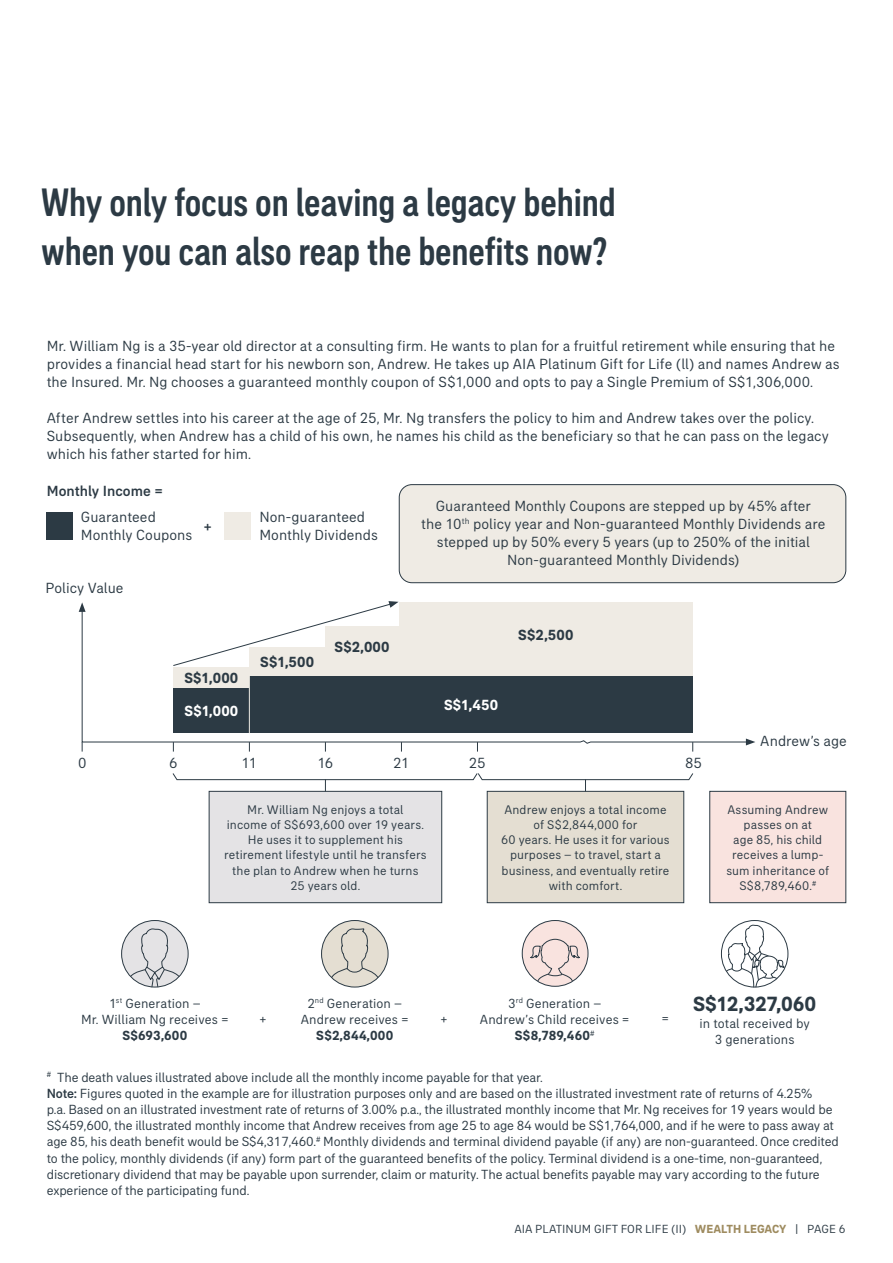
<style>
.page{position:relative;width:893px;height:1263px;background:#fff}
.page>*{position:absolute;margin:0;border:0;box-sizing:border-box;transform-origin:0 0}
.t1{font:500 condensed 40.5px/48.6px "AIA Everest";letter-spacing:-.005em;color:#2c3a44}
.t2{font:700 21px "AIA Everest";letter-spacing:-.015em;color:#2c3a44}
.t3{font:15px/18px "AIA Everest";color:#2c3a44}
.t4{font:700 15px "AIA Everest";letter-spacing:.015em;color:#2c3a44}
.t5{font:500 15px "AIA Everest";letter-spacing:.005em;color:#2c3a44}
.t6{font:700 15px "AIA Everest";letter-spacing:.015em;color:#fff}
.t7{font:13.5px/16.2px "AIA Everest";letter-spacing:-.01em;color:#2c3a44;text-align:center}
.t8{font:700 13.5px "AIA Everest";letter-spacing:.02em;color:#2c3a44}
.t9{font:12.75px/15.3px "AIA Everest";letter-spacing:.01em;color:#2c3a44;text-align:center}
.t10{font:12px "AIA Everest";color:#2c3a44}
.s1{font-weight:700}
.s2{font-weight:500}
.s3{font-weight:700;color:#9e8b5f}
</style>
<div class="page">
<svg style="left:81px;top:612px;width:665px;height:132px"></svg>
<svg style="left:79px;top:602px;width:7px;height:10px"></svg>
<svg style="left:746px;top:738px;width:9px;height:7px"></svg>
<div style="left:709px;top:791px;width:137px;height:112px;background:#f9e3df;border:1px solid #2c3a44"></div>
<div style="left:487px;top:791px;width:197px;height:112px;background:#e4ded2;border:1px solid #2c3a44"></div>
<div style="left:209px;top:791px;width:233px;height:112px;background:#e4e3e5;border:1px solid #2c3a44"></div>
<svg style="left:172px;top:773px;width:522px;height:18px"></svg>
<div style="left:173px;top:668px;width:520px;height:20px;background:#efebe4"></div>
<div style="left:249px;top:647px;width:444px;height:30px;background:#efebe4"></div>
<div style="left:173px;top:688px;width:520px;height:45px;background:#2c3a44"></div>
<div style="left:249px;top:677px;width:444px;height:35px;background:#2c3a44"></div>
<svg style="left:172px;top:601px;width:227px;height:65px"></svg>
<div style="left:399px;top:602px;width:294px;height:66px;background:#efebe4"></div>
<div style="left:399px;top:485px;width:447px;height:98px;background:#efebe4;border-radius:13px"></div>
<div style="left:399px;top:484px;width:447px;height:99px;border:1px solid #2c3a44;border-radius:13px"></div>
<div style="left:225px;top:512px;width:26px;height:28px;background:#efebe4"></div>
<div style="left:46px;top:512px;width:26px;height:28px;background:#2c3a44"></div>
<div style="left:322px;top:920px;width:66px;height:67px;background:#e4ded2;border-radius:50%"></div>
<div style="left:321px;top:920px;width:67px;height:67px;border:1px solid #2c3a44;border-radius:50%"></div>
<svg style="left:331px;top:928px;width:48px;height:50px"></svg>
<hr style="left:249px;top:674px;width:1px;height:59px;background:#efebe4">
<div style="left:522px;top:920px;width:66px;height:66px;background:#f9e3df;border-radius:50%"></div>
<div style="left:522px;top:920px;width:66px;height:67px;border:1px solid #2c3a44;border-radius:50%"></div>
<svg style="left:530px;top:938px;width:50px;height:44px"></svg>
<div style="left:721px;top:920px;width:67px;height:67px;border:1px solid #2c3a44;border-radius:50%"></div>
<svg style="left:725px;top:924px;width:60px;height:64px"></svg>
<div style="left:122px;top:920px;width:66px;height:67px;background:#e4e3e5;border-radius:50%"></div>
<div style="left:121px;top:920px;width:68px;height:67px;border:1px solid #2c3a44;border-radius:50%"></div>
<svg style="left:130px;top:928px;width:50px;height:59px"></svg>
<h1 class="t1" style="left:41px;top:178px;width:576px">Why only focus on leaving a legacy behind when you can also reap the benefits now?</h1>
<p class="t3" style="left:47px;top:337px;width:794px">Mr. William Ng is a 35-year old director at a consulting firm. He wants to plan for a fruitful retirement while ensuring that he provides a financial head start for his newborn son, Andrew. He takes up AIA Platinum Gift for Life (ll) and names Andrew as the Insured. Mr. Ng chooses a guaranteed monthly coupon of S$1,000 and opts to pay a Single Premium of S$1,306,000.</p>
<p class="t3" style="left:47px;top:409px;width:783px">After Andrew settles into his career at the age of 25, Mr. Ng transfers the policy to him and Andrew takes over the policy.<br>Subsequently, when Andrew has a child of his own, he names his child as the beneficiary so that he can pass on the legacy which his father started for him.</p>
<p class="t5" style="left:47px;top:482px;width:118px">Monthly Income =</p>
<p class="t3" style="left:81px;top:508px;width:113px">Guaranteed<br>Monthly Coupons</p>
<p class="t5" style="left:203px;top:519px;width:10px">+</p>
<p class="t3" style="left:45px;top:578px;width:80px">Policy Value</p>
<p class="t4" style="left:184px;top:669px;width:55px">S$1,000</p>
<p class="t3" style="left:259px;top:508px;width:120px">Non-guaranteed<br>Monthly Dividends</p>
<p class="t4" style="left:260px;top:653px;width:55px">S$1,500</p>
<p class="t4" style="left:334px;top:638px;width:57px">S$2,000</p>
<p class="t3" style="left:421px;top:497px;width:406px;text-align:center">Guaranteed Monthly Coupons are stepped up by 45% after<br>the 10<sup>th</sup> policy year and Non-guaranteed Monthly Dividends are stepped up by 50% every 5 years (up to 250% of the initial Non-guaranteed Monthly Dividends)</p>
<p class="t4" style="left:518px;top:626px;width:57px">S$2,500</p>
<p class="t6" style="left:184px;top:702px;width:55px">S$1,000</p>
<p class="t6" style="left:444px;top:696px;width:56px">S$1,450</p>
<p class="t3" style="left:78px;top:753px;width:10px">0</p>
<p class="t3" style="left:169px;top:753px;width:10px">6</p>
<p class="t3" style="left:242px;top:753px;width:17px">11</p>
<p class="t3" style="left:317px;top:753px;width:17px">16</p>
<p class="t3" style="left:393px;top:753px;width:18px">21</p>
<p class="t3" style="left:469px;top:753px;width:18px">25</p>
<p class="t3" style="left:685px;top:753px;width:18px">85</p>
<p class="t9" style="left:224px;top:801px;width:204px">Mr. William Ng enjoys a total<br>income of S$693,600 over 19 years.<br>He uses it to supplement his retirement lifestyle until he transfers the plan to Andrew when he turns<br>25 years old.</p>
<p class="t9" style="left:501px;top:801px;width:170px">Andrew enjoys a total income of S$2,844,000 for<br>60 years. He uses it for various purposes – to travel, start a business, and eventually retire with comfort.</p>
<p class="t3" style="left:760px;top:731px;width:88px">Andrew’s age</p>
<p class="t9" style="left:726px;top:801px;width:104px">Assuming Andrew passes on at<br>age 85, his child receives a lump&shy;sum inheritance of<br>S$8,789,460.<sup>#</sup></p>
<p class="t7" style="left:81px;top:995px;width:149px">1<sup>st</sup> Generation –<br>Mr. William Ng receives =</p>
<p class="t8" style="left:122px;top:1028px;width:66px">S$693,600</p>
<p class="t7" style="left:301px;top:995px;width:109px">2<sup>nd</sup> Generation –<br>Andrew receives =</p>
<p class="t8" style="left:316px;top:1028px;width:78px">S$2,844,000</p>
<p class="t7" style="left:259px;top:1011px;width:9px">+</p>
<p class="t7" style="left:440px;top:1011px;width:9px">+</p>
<p class="t7" style="left:480px;top:995px;width:151px">3<sup>rd</sup> Generation –<br>Andrew’s Child receives =<br><span class="s1">S$8,789,460</span><sup>#</sup></p>
<h2 class="t2" style="left:693px;top:992px;width:125px">S$12,327,060</h2>
<p class="t7" style="left:662px;top:1010px;width:9px">=</p>
<p class="t7" style="left:699px;top:1015px;width:112px">in total received by<br>3 generations</p>
<p class="t7" style="left:47px;top:1069px;width:794px;text-align:left"><sup>#</sup> The death values illustrated above include all the monthly income payable for that year.<br><span class="s2">Note:</span> Figures quoted in the example are for illustration purposes only and are based on the illustrated investment rate of returns of 4.25%<br>p.a. Based on an illustrated investment rate of returns of 3.00% p.a., the illustrated monthly income that Mr. Ng receives for 19 years would be S$459,600, the illustrated monthly income that Andrew receives from age 25 to age 84 would be S$1,764,000, and if he were to pass away at age 85, his death benefit would be S$4,317,460.<sup>#</sup> Monthly dividends and terminal dividend payable (if any) are non-guaranteed. Once credited to the policy, monthly dividends (if any) form part of the guaranteed benefits of the policy. Terminal dividend is a one-time, non-guaranteed, discretionary dividend that may be payable upon surrender, claim or maturity. The actual benefits payable may vary according to the future experience of the participating fund.</p>
<p class="t10" style="left:514px;top:1222px;width:332px">AIA PLATINUM GIFT FOR LIFE (II) <span class="s3">WEALTH LEGACY</span> | PAGE 6</p>
</div>
